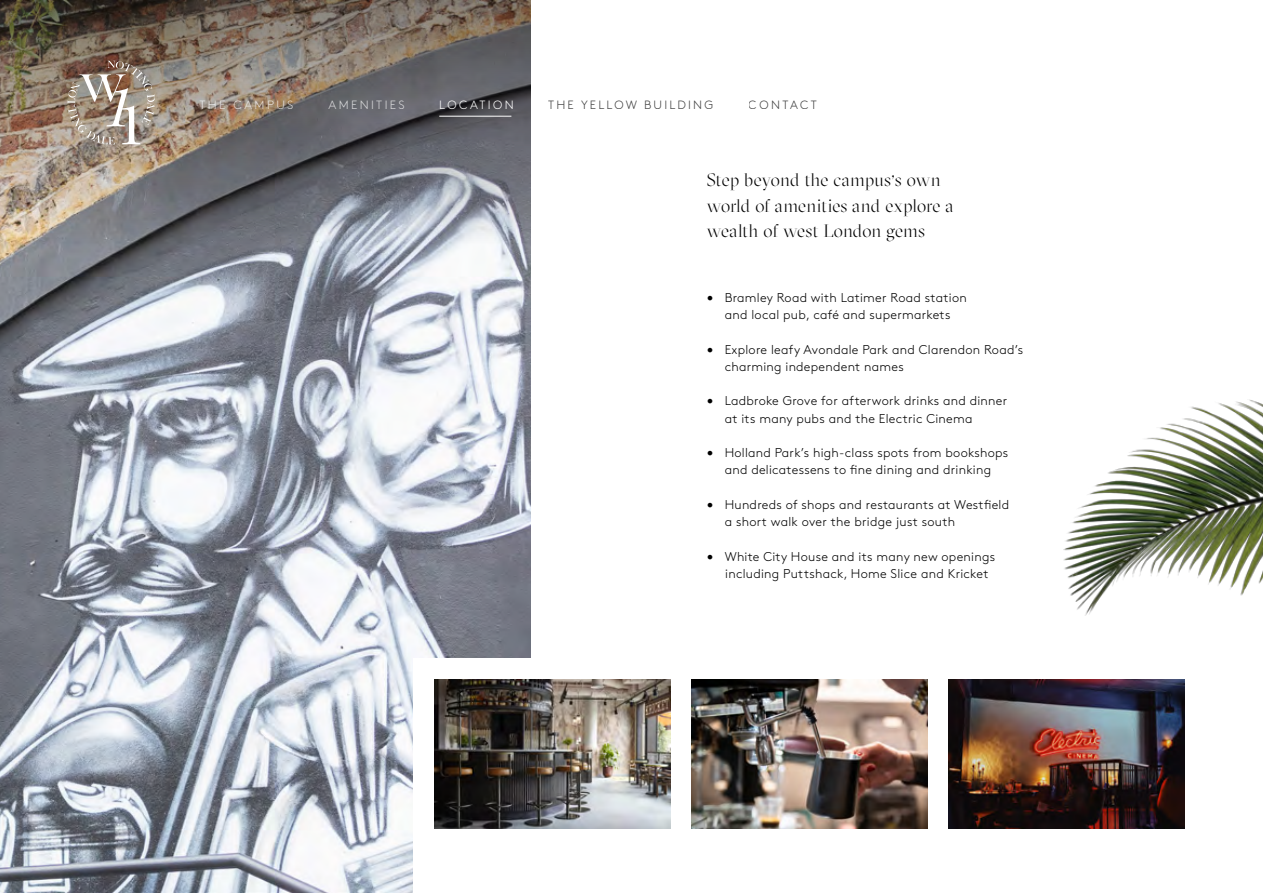
<style>
.page{position:relative;width:1263px;height:893px;background:#fff}
.page>*{position:absolute;margin:0;border:0;box-sizing:border-box;transform-origin:0 0}
.t1{font:300 18px/34.5px "GT Sectra Display Trial";letter-spacing:.005em;color:#000}
.t2{font:300 12.75px/17.2px "Brown";letter-spacing:.02em;color:#000}
.t3{font:300 12px "Brown";letter-spacing:.2em;color:#fff}
.t4{font:300 12px "Brown";letter-spacing:.18em;color:#000}
.t5{font:300 12px "Brown";letter-spacing:.2em;color:#000}
</style>
<div class="page">
<img style="left:0;top:245px;width:531px;height:648px">
<img style="left:0;top:0;width:531px;height:245px">
<div style="left:413px;top:658px;width:306px;height:235px;background:#fff"></div>
<img style="left:1064px;top:399px;width:199px;height:217px">
<img style="left:949px;top:679px;width:235px;height:150px">
<img style="left:692px;top:679px;width:235px;height:150px">
<img style="left:435px;top:679px;width:235px;height:150px">
<svg style="left:68px;top:61px;width:87px;height:83px;background:#a19184"></svg>
<hr style="left:439px;top:116px;width:72px;height:1px;background:#fff">
<p class="t3" style="left:199px;top:96px;width:96px">THE CAMPUS</p>
<p class="t3" style="left:328px;top:96px;width:78px">AMENITIES</p>
<p class="t3" style="left:439px;top:96px;width:76px">LOCATION</p>
<p class="t4" style="left:548px;top:96px;width:166px">THE YELLOW BUILDING</p>
<p class="t5" style="left:749px;top:96px;width:69px">CONTACT</p>
<h1 class="t1" style="left:707px;top:165px;width:236px">Step beyond the campus s own</h1>
<h1 class="t1" style="left:707px;top:156px;width:248px;text-indent:184px">,<br>world of amenities and explore a</h1>
<h1 class="t1" style="left:707px;top:216px;width:220px">wealth of west London gems</h1>
<p class="t2" style="left:707px;top:288px;width:261px;text-align:center">• Bramley Road with Latimer Road station and local pub, café and supermarkets</p>
<p class="t2" style="left:725px;top:340px;width:300px;text-indent:-18px">• Explore leafy Avondale Park and Clarendon Road’s charming independent names</p>
<p class="t2" style="left:725px;top:391px;width:284px;text-indent:-18px">• Ladbroke Grove for afterwork drinks and dinner at its many pubs and the Electric Cinema</p>
<p class="t2" style="left:707px;top:443px;width:303px;text-align:center">• Holland Park’s high-class spots from bookshops and delicatessens to fine dining and drinking</p>
<p class="t2" style="left:725px;top:495px;width:286px;text-indent:-18px">• Hundreds of shops and restaurants at Westfield a short walk over the bridge just south</p>
<p class="t2" style="left:725px;top:547px;width:271px;text-indent:-18px">• White City House and its many new openings including Puttshack, Home Slice and Kricket</p>
</div>
